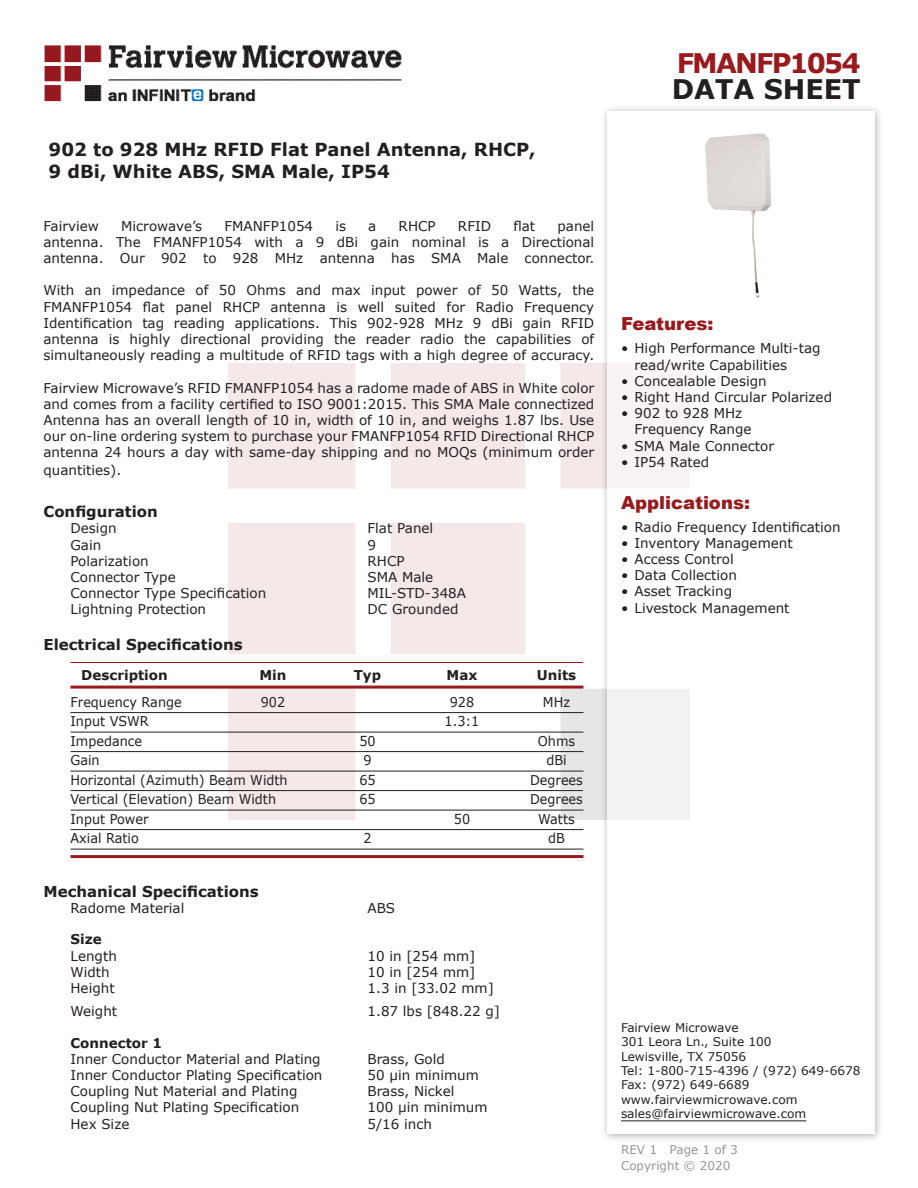
<style>
.page{position:relative;width:918px;height:1188px;background:#fff}
.page>*{position:absolute;margin:0;border:0;box-sizing:border-box;transform-origin:0 0}
.FM{font:700 27px "Verdana";letter-spacing:-.07em;color:#981a1e}
.t1{font:700 27px "Verdana";color:#231f20}
.Web_Description_Para{font:700 18px/21.6px "Verdana";color:#231f20}
.Applications_Header{font:900 18px "Arial";color:#981a1e}
.Head1{font:700 15px "Verdana";color:#231f20}
.MarketingDescription{font:13.5px/16.2px "Verdana";color:#231f20;text-align:justify}
.Specs_Para{font:13.5px "Verdana";color:#231f20}
.Table-Body{font:13.5px "Verdana";color:#231f20;scale:.95 1}
.Table-Header{font:700 13.5px "Verdana";color:#231f20}
.Head2{font:700 13.5px "Verdana";color:#231f20}
.FM_Info{font:12px "Verdana";color:#231f20}
.REV_Info{font:12px "Verdana";color:#939598}
</style>
<div class="page">
<img style="left:44px;top:45px;width:358px;height:57px">
<hr style="left:70px;top:662px;width:513px;height:1px;background:#981a1e">
<hr style="left:70px;top:686px;width:514px;height:3px;background:#981a1e">
<hr style="left:70px;top:712px;width:514px;height:1px;background:#231f20">
<hr style="left:70px;top:732px;width:514px;height:1px;background:#231f20">
<hr style="left:70px;top:751px;width:514px;height:1px;background:#231f20">
<hr style="left:70px;top:771px;width:514px;height:1px;background:#231f20">
<hr style="left:70px;top:790px;width:513px;height:1px;background:#231f20">
<hr style="left:70px;top:810px;width:514px;height:1px;background:#231f20">
<hr style="left:70px;top:829px;width:514px;height:1px;background:#231f20">
<hr style="left:70px;top:849px;width:514px;height:1px;background:#231f20">
<hr style="left:70px;top:855px;width:514px;height:3px;background:#981a1e">
<div style="left:600px;top:104px;width:284px;height:1039px;background:#231f20;opacity:.75"></div>
<div style="left:608px;top:111px;width:267px;height:1023px;background:#fff"></div>
<hr style="left:621px;top:1120px;width:185px;height:1px;background:#231f20">
<img style="left:705px;top:133px;width:67px;height:165px">
<p class="Web_Description_Para" style="left:49px;top:139px;width:489px">902 to 928 MHz RFID Flat Panel Antenna, RHCP,<br>9 dBi, White ABS, SMA Male, IP54</p>
<p class="MarketingDescription" style="left:44px;top:217px;width:57px">Fairview</p>
<p class="MarketingDescription" style="left:121px;top:217px;width:83px">Microwave’s</p>
<p class="MarketingDescription" style="left:224px;top:217px;width:90px">FMANFP1054</p>
<p class="MarketingDescription" style="left:335px;top:217px;width:12px">is</p>
<p class="MarketingDescription" style="left:368px;top:217px;width:10px">a</p>
<p class="MarketingDescription" style="left:399px;top:217px;width:39px">RHCP</p>
<p class="MarketingDescription" style="left:458px;top:217px;width:35px">RFID</p>
<p class="MarketingDescription" style="left:513px;top:217px;width:23px">flat</p>
<p class="MarketingDescription" style="left:44px;top:217px;width:552px;text-indent:514px">panel antenna. The FMANFP1054 with a 9 dBi gain nominal is a Directional antenna. Our 902 to 928 MHz antenna has SMA Male connector.</p>
<p class="MarketingDescription" style="left:44px;top:282px;width:552px">With an impedance of 50 Ohms and max input power of 50 Watts, the FMANFP1054 flat panel RHCP antenna is well suited for Radio Frequency Identification tag reading applications. This 902-928 MHz 9 dBi gain RFID antenna is highly directional providing the reader radio the capabilities of simultaneously reading a multitude of RFID tags with a high degree of accuracy.</p>
<p class="MarketingDescription" style="left:44px;top:379px;width:552px">Fairview Microwave’s RFID FMANFP1054 has a radome made of ABS in White color and comes from a facility certified to ISO 9001:2015. This SMA Male connectized Antenna has an overall length of 10 in, width of 10 in, and weighs 1.87 lbs. Use our on-line ordering system to purchase your FMANFP1054 RFID Directional RHCP antenna 24 hours a day with same-day shipping and no MOQs (minimum order quantities).</p>
<p class="Head1" style="left:44px;top:501px;width:116px">Configuration</p>
<p class="Specs_Para" style="left:70px;top:519px;width:48px">Design</p>
<p class="Specs_Para" style="left:368px;top:519px;width:67px">Flat Panel</p>
<p class="Specs_Para" style="left:70px;top:536px;width:32px">Gain</p>
<p class="Specs_Para" style="left:368px;top:536px;width:10px">9</p>
<p class="Specs_Para" style="left:70px;top:552px;width:80px">Polarization</p>
<p class="Specs_Para" style="left:368px;top:552px;width:39px">RHCP</p>
<p class="Specs_Para" style="left:70px;top:568px;width:107px">Connector Type</p>
<p class="Specs_Para" style="left:368px;top:568px;width:67px">SMA Male</p>
<p class="Specs_Para" style="left:70px;top:584px;width:197px">Connector Type Specification</p>
<p class="Specs_Para" style="left:368px;top:584px;width:100px">MIL-STD-348A</p>
<p class="Specs_Para" style="left:70px;top:600px;width:137px">Lightning Protection</p>
<p class="Specs_Para" style="left:368px;top:600px;width:92px">DC Grounded</p>
<p class="Head1" style="left:44px;top:634px;width:201px">Electrical Specifications</p>
<p class="Table-Header" style="left:81px;top:665px;width:88px">Description</p>
<p class="Table-Header" style="left:259px;top:665px;width:29px">Min</p>
<p class="Table-Header" style="left:354px;top:665px;width:29px">Typ</p>
<p class="Table-Header" style="left:447px;top:665px;width:32px">Max</p>
<p class="Table-Header" style="left:537px;top:665px;width:41px">Units</p>
<p class="Table-Body" style="left:70px;top:692px;width:119px">Frequency Range</p>
<p class="Table-Body" style="left:261px;top:692px;width:27px">902</p>
<p class="Table-Body" style="left:450px;top:692px;width:27px">928</p>
<p class="Table-Body" style="left:543px;top:692px;width:30px">MHz</p>
<p class="Table-Body" style="left:70px;top:712px;width:84px">Input VSWR</p>
<p class="Table-Body" style="left:445px;top:712px;width:38px">1.3:1</p>
<p class="Table-Body" style="left:70px;top:731px;width:77px">Impedance</p>
<p class="Table-Body" style="left:359px;top:731px;width:19px">50</p>
<p class="Table-Body" style="left:538px;top:731px;width:41px">Ohms</p>
<p class="Table-Body" style="left:70px;top:751px;width:32px">Gain</p>
<p class="Table-Body" style="left:363px;top:751px;width:10px">9</p>
<p class="Table-Body" style="left:546px;top:751px;width:23px">dBi</p>
<p class="Table-Body" style="left:70px;top:770px;width:230px">Horizontal (Azimuth) Beam Width</p>
<p class="Table-Body" style="left:359px;top:770px;width:19px">65</p>
<p class="Table-Body" style="left:530px;top:770px;width:57px">Degrees</p>
<p class="Table-Body" style="left:70px;top:790px;width:218px">Vertical (Elevation) Beam Width</p>
<p class="Table-Body" style="left:359px;top:790px;width:19px">65</p>
<p class="Table-Body" style="left:530px;top:790px;width:57px">Degrees</p>
<p class="Table-Body" style="left:70px;top:809px;width:84px">Input Power</p>
<p class="Table-Body" style="left:454px;top:809px;width:19px">50</p>
<p class="Table-Body" style="left:538px;top:809px;width:40px">Watts</p>
<p class="Table-Body" style="left:70px;top:829px;width:73px">Axial Ratio</p>
<p class="Table-Body" style="left:363px;top:829px;width:10px">2</p>
<p class="Table-Body" style="left:548px;top:829px;width:19px">dB</p>
<p class="Head1" style="left:44px;top:881px;width:217px">Mechanical Specifications</p>
<p class="Specs_Para" style="left:70px;top:899px;width:115px">Radome Material</p>
<p class="Specs_Para" style="left:368px;top:899px;width:29px">ABS</p>
<p class="Head2" style="left:70px;top:930px;width:33px">Size</p>
<p class="Specs_Para" style="left:70px;top:947px;width:48px">Length</p>
<p class="Specs_Para" style="left:368px;top:947px;width:109px">10 in [254 mm]</p>
<p class="Specs_Para" style="left:70px;top:963px;width:41px">Width</p>
<p class="Specs_Para" style="left:368px;top:963px;width:109px">10 in [254 mm]</p>
<p class="Specs_Para" style="left:70px;top:979px;width:46px">Height</p>
<p class="Specs_Para" style="left:368px;top:979px;width:128px">1.3 in [33.02 mm]</p>
<p class="Specs_Para" style="left:70px;top:1001px;width:48px">Weight</p>
<p class="Specs_Para" style="left:368px;top:1001px;width:134px">1.87 lbs [848.22 g]</p>
<p class="Head2" style="left:70px;top:1033px;width:93px">Connector 1</p>
<p class="Specs_Para" style="left:70px;top:1050px;width:252px">Inner Conductor Material and Plating</p>
<p class="Specs_Para" style="left:368px;top:1050px;width:79px">Brass, Gold</p>
<p class="Specs_Para" style="left:70px;top:1066px;width:253px">Inner Conductor Plating Specification</p>
<p class="Specs_Para" style="left:368px;top:1066px;width:113px">50 µin minimum</p>
<p class="Specs_Para" style="left:70px;top:1082px;width:229px">Coupling Nut Material and Plating</p>
<p class="Specs_Para" style="left:368px;top:1082px;width:89px">Brass, Nickel</p>
<p class="Specs_Para" style="left:70px;top:1098px;width:230px">Coupling Nut Plating Specification</p>
<p class="Specs_Para" style="left:368px;top:1098px;width:122px">100 µin minimum</p>
<p class="Specs_Para" style="left:70px;top:1115px;width:60px">Hex Size</p>
<p class="Specs_Para" style="left:368px;top:1115px;width:66px">5/16 inch</p>
<p class="FM" style="left:677px;top:44px;width:186px">FMANFP1054</p>
<p class="t1" style="left:672px;top:70px;width:191px">DATA SHEET</p>
<p class="Applications_Header" style="left:621px;top:311px;width:94px">Features:</p>
<p class="MarketingDescription" style="left:634px;top:340px;width:188px;text-indent:-14px">• High Performance Multi-tag read/write Capabilities</p>
<p class="MarketingDescription" style="left:621px;top:373px;width:147px">• Concealable Design</p>
<p class="MarketingDescription" style="left:621px;top:389px;width:213px">• Right Hand Circular Polarized</p>
<p class="MarketingDescription" style="left:634px;top:405px;width:119px;text-indent:-14px">• 902 to 928 MHz<br>Frequency Range</p>
<p class="MarketingDescription" style="left:621px;top:437px;width:155px">• SMA Male Connector</p>
<p class="MarketingDescription" style="left:621px;top:454px;width:90px">• IP54 Rated</p>
<p class="Applications_Header" style="left:621px;top:489px;width:131px">Applications:</p>
<p class="MarketingDescription" style="left:621px;top:518px;width:221px">• Radio Frequency Identification</p>
<p class="MarketingDescription" style="left:621px;top:535px;width:173px">• Inventory Management</p>
<p class="MarketingDescription" style="left:621px;top:551px;width:114px">• Access Control</p>
<p class="MarketingDescription" style="left:621px;top:567px;width:118px">• Data Collection</p>
<p class="MarketingDescription" style="left:621px;top:583px;width:113px">• Asset Tracking</p>
<p class="MarketingDescription" style="left:621px;top:599px;width:170px">• Livestock Management</p>
<p class="FM_Info" style="left:621px;top:1019px;width:119px">Fairview Microwave</p>
<p class="FM_Info" style="left:621px;top:1034px;width:152px">301 Leora Ln., Suite 100</p>
<p class="FM_Info" style="left:621px;top:1048px;width:127px">Lewisville, TX 75056</p>
<p class="FM_Info" style="left:621px;top:1062px;width:241px">Tel: 1-800-715-4396 / (972) 649-6678</p>
<p class="FM_Info" style="left:621px;top:1077px;width:130px">Fax: (972) 649-6689</p>
<p class="FM_Info" style="left:621px;top:1091px;width:178px">www.fairviewmicrowave.com</p>
<p class="FM_Info" style="left:621px;top:1106px;width:187px">sales@fairviewmicrowave.com</p>
<p class="REV_Info" style="left:621px;top:1141px;width:118px">REV 1 Page 1 of 3</p>
<p class="REV_Info" style="left:621px;top:1157px;width:111px">Copyright © 2020</p>
</div>
